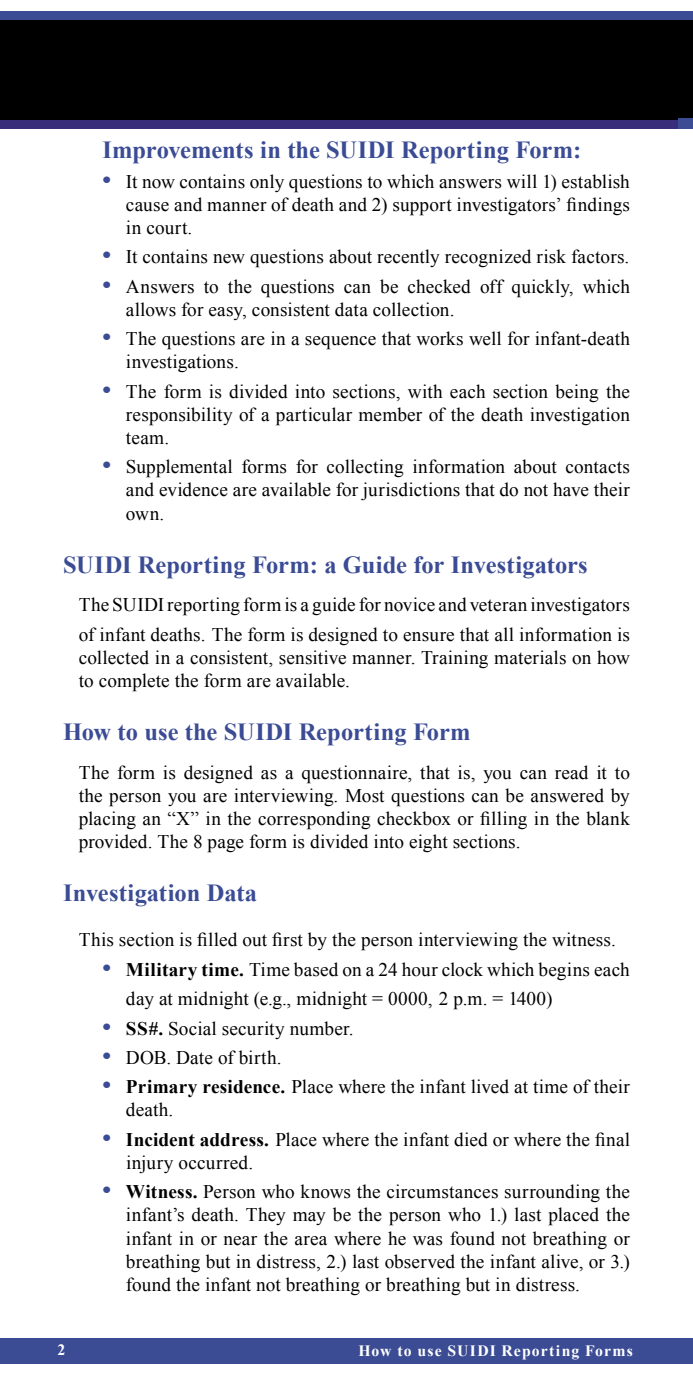
<style>
.page{position:relative;width:693px;height:1386px;background:#fff}
.page>*{position:absolute;margin:0;border:0;box-sizing:border-box;transform-origin:0 0}
.t1{font:700 24.5px "Times New Roman";color:#3b4c95}
.bullets{font:19.25px/23.1px "Times New Roman";letter-spacing:.01em;color:#000}
.t2{font:700 15.75px "Times New Roman";letter-spacing:.07em;color:#fff}
.s1{font-weight:700;font-size:24.5px;color:#3b4c95}
.s2{font-weight:700}
</style>
<div class="page">
<div style="left:0;top:1338px;width:693px;height:26px;background:#3b4c95"></div>
<div style="left:0;top:19px;width:693px;height:102px;background:#000"></div>
<div style="left:0;top:11px;width:693px;height:9px;background:#3b4c95"></div>
<div style="left:0;top:120px;width:693px;height:9px;background:#392e7a"></div>
<div style="left:678px;top:12px;width:15px;height:117px;background:#3b4c95"></div>
<div style="left:678px;top:21px;width:15px;height:97px;background:#000"></div>
<h3 class="t1" style="left:102px;top:133px;width:480px">Improvements in the SUIDI Reporting Form:</h3>
<p class="bullets" style="left:126px;top:169px;width:506px;text-align:justify;text-indent:-24px"><span class="s1">•</span> It now contains only questions to which answers will 1) establish cause and manner of death and 2) support investigators’ findings in court.</p>
<p class="bullets" style="left:102px;top:245px;width:529px"><span class="s1">•</span> It contains new questions about recently recognized risk factors.</p>
<p class="bullets" style="left:126px;top:274px;width:505px;text-indent:-24px"><span class="s1">•</span> Answers to the questions can be checked off quickly, which allows for easy, consistent data collection.</p>
<p class="bullets" style="left:126px;top:327px;width:506px;text-indent:-24px"><span class="s1">•</span> The questions are in a sequence that works well for infant-death investigations.</p>
<p class="bullets" style="left:126px;top:379px;width:506px;text-align:justify;text-indent:-24px"><span class="s1">•</span> The form is divided into sections, with each section being the responsibility of a particular member of the death investigation team.</p>
<p class="bullets" style="left:126px;top:455px;width:506px;text-align:justify;text-indent:-24px"><span class="s1">•</span> Supplemental forms for collecting information about contacts and evidence are available for jurisdictions that do not have their own.</p>
<h3 class="t1" style="left:63px;top:547px;width:526px">SUIDI Reporting Form: a Guide for Investigators</h3>
<p class="bullets" style="left:79px;top:590px;width:553px;line-height:29.4px">The SUIDI reporting form is a guide for novice and veteran investigators of infant deaths. The form is designed to ensure that all information is</p>
<p class="bullets" style="left:79px;top:646px;width:553px">collected in a consistent, sensitive manner. Training materials on how to complete the form are available.</p>
<h2 class="t1" style="left:63px;top:715px;width:409px">How to use the SUIDI Reporting Form</h2>
<p class="bullets" style="left:79px;top:761px;width:553px;text-align:justify">The form is designed as a questionnaire, that is, you can read it to the person you are interviewing. Most questions can be answered by placing an “X” in the corresponding checkbox or filling in the blank provided. The 8 page form is divided into eight sections.</p>
<h3 class="t1" style="left:63px;top:876px;width:196px">Investigation Data</h3>
<p class="bullets" style="left:79px;top:928px;width:539px">This section is filled out first by the person interviewing the witness.</p>
<p class="bullets" style="left:126px;top:954px;width:505px;line-height:29.4px;text-indent:-24px"><span class="s1">•</span> <span class="s2">Military time.</span> Time based on a 24 hour clock which begins each day at midnight (e.g., midnight = 0000, 2 p.m. = 1400)</p>
<p class="bullets" style="left:102px;top:1016px;width:253px"><span class="s1">•</span> <span class="s2">SS#.</span> Social security number.</p>
<p class="bullets" style="left:102px;top:1046px;width:181px"><span class="s1">•</span> DOB. Date of birth.</p>
<p class="bullets" style="left:126px;top:1075px;width:505px;text-indent:-24px"><span class="s1">•</span> <span class="s2">Primary residence.</span> Place where the infant lived at time of their death.</p>
<p class="bullets" style="left:126px;top:1128px;width:506px;text-indent:-24px"><span class="s1">•</span> <span class="s2">Incident address.</span> Place where the infant died or where the final injury occurred.</p>
<p class="bullets" style="left:126px;top:1180px;width:506px;text-align:justify;text-indent:-24px"><span class="s1">•</span> <span class="s2">Witness.</span> Person who knows the circumstances surrounding the infant’s death. They may be the person who 1.) last placed the infant in or near the area where he was found not breathing or breathing but in distress, 2.) last observed the infant alive, or 3.) found the infant not breathing or breathing but in distress.</p>
<p class="t2" style="left:57px;top:1339px;width:9px">2</p>
<p class="t2" style="left:358px;top:1340px;width:276px">How to use SUIDI Reporting Forms</p>
</div>
